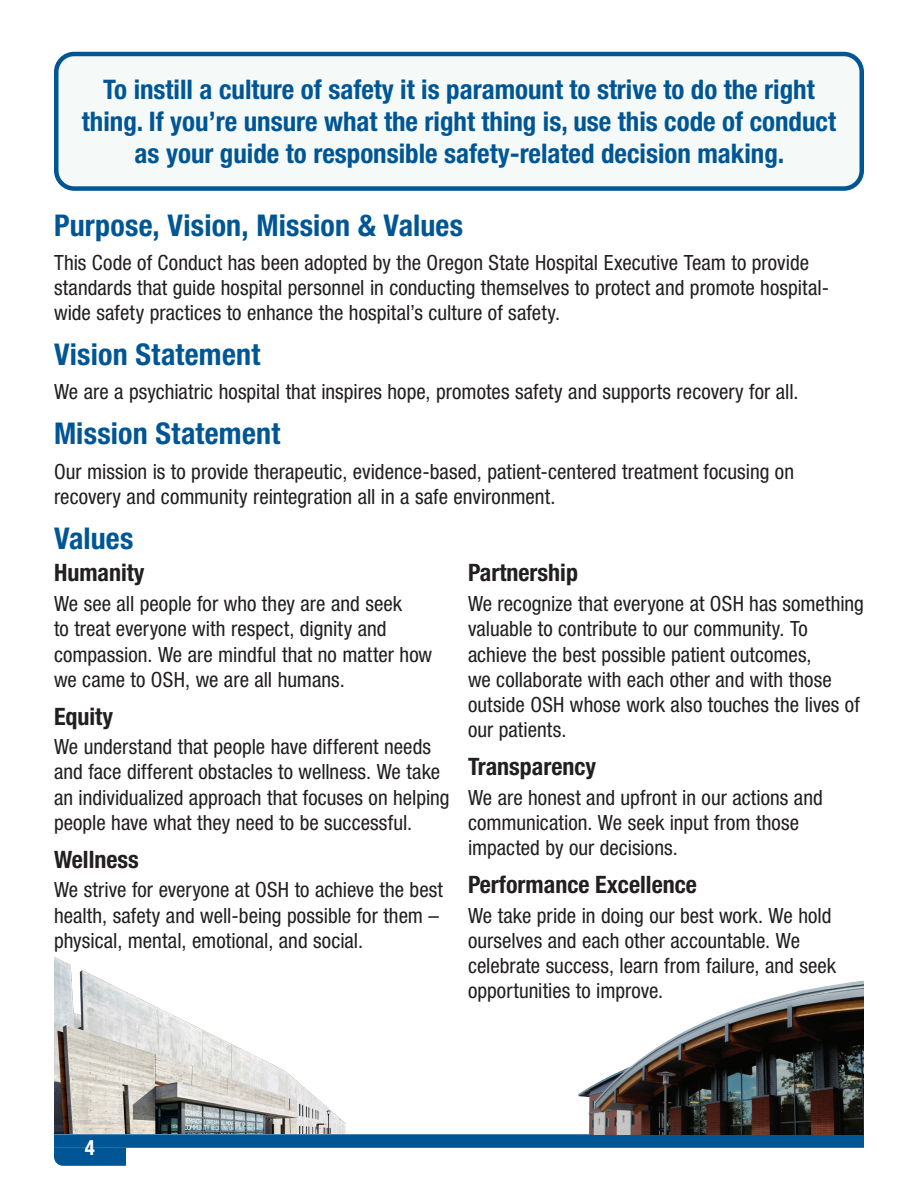
<style>
.page{position:relative;width:918px;height:1188px;background:#fff}
.page>*{position:absolute;margin:0;border:0;box-sizing:border-box;transform-origin:0 0}
.TOC-HEAD{font:700 condensed 30px "Helvetica Neue LT Pro";letter-spacing:.005em;color:#005695}
.t1{font:700 condensed 27px/32.4px "Helvetica Neue LT Pro";color:#005695;text-align:center}
.t2{font:700 condensed 24px "Helvetica Neue LT Pro";color:#231f20}
.body{font:condensed 21px/25.2px "Helvetica Neue LT Pro";letter-spacing:.005em;color:#231f20}
.t3{font:700 condensed 21px "Helvetica Neue LT Pro";color:#fff}
</style>
<div class="page">
<div style="left:54px;top:1134px;width:810px;height:14px;background:#005695;border:2px solid #005695"></div>
<svg style="left:54px;top:1147px;width:73px;height:19px"></svg>
<div style="left:56px;top:54px;width:806px;height:135px;background:#f5faf8;border-radius:18px"></div>
<div style="left:54px;top:52px;width:810px;height:139px;border:4px solid #005695;border-radius:18px"></div>
<img style="left:54px;top:957px;width:292px;height:177px">
<img style="left:578px;top:980px;width:286px;height:154px">
<p class="t1" style="left:82px;top:73px;width:756px">To instill a culture of safety it is paramount to strive to do the right thing. If you’re unsure what the right thing is, use this code of conduct as your guide to responsible safety-related decision making.</p>
<p class="TOC-HEAD" style="left:54px;top:207px;width:411px">Purpose, Vision, Mission &amp; Values</p>
<p class="body" style="left:54px;top:250px;width:777px">This Code of Conduct has been adopted by the Oregon State Hospital Executive Team to provide standards that guide hospital personnel in conducting themselves to protect and promote hospital&shy;wide safety practices to enhance the hospital’s culture of safety.</p>
<p class="TOC-HEAD" style="left:54px;top:337px;width:208px">Vision Statement</p>
<p class="body" style="left:54px;top:379px;width:746px">We are a psychiatric hospital that inspires hope, promotes safety and supports recovery for all.</p>
<p class="TOC-HEAD" style="left:54px;top:416px;width:228px">Mission Statement</p>
<p class="body" style="left:54px;top:458px;width:742px">Our mission is to provide therapeutic, evidence-based, patient-centered treatment focusing on recovery and community reintegration all in a safe environment.</p>
<p class="TOC-HEAD" style="left:54px;top:520px;width:81px">Values</p>
<h2 class="t2" style="left:54px;top:559px;width:92px">Humanity</h2>
<p class="body" style="left:54px;top:591px;width:380px">We see all people for who they are and seek<br>to treat everyone with respect, dignity and compassion. We are mindful that no matter how we came to OSH, we are all humans.</p>
<h2 class="t2" style="left:54px;top:702px;width:61px">Equity</h2>
<p class="body" style="left:54px;top:734px;width:397px">We understand that people have different needs and face different obstacles to wellness. We take an individualized approach that focuses on helping people have what they need to be successful.</p>
<h2 class="t2" style="left:54px;top:845px;width:86px">Wellness</h2>
<p class="body" style="left:54px;top:877px;width:391px">We strive for everyone at OSH to achieve the best health, safety and well-being possible for them – physical, mental, emotional, and social.</p>
<h2 class="t2" style="left:468px;top:559px;width:112px">Partnership</h2>
<p class="body" style="left:468px;top:591px;width:397px">We recognize that everyone at OSH has something valuable to contribute to our community. To achieve the best possible patient outcomes,<br>we collaborate with each other and with those outside OSH whose work also touches the lives of our patients.</p>
<h2 class="t2" style="left:468px;top:752px;width:130px">Transparency</h2>
<p class="body" style="left:468px;top:784px;width:356px">We are honest and upfront in our actions and communication. We seek input from those impacted by our decisions.</p>
<h2 class="t2" style="left:468px;top:870px;width:231px">Performance Excellence</h2>
<p class="body" style="left:468px;top:902px;width:370px">We take pride in doing our best work. We hold ourselves and each other accountable. We celebrate success, learn from failure, and seek opportunities to improve.</p>
<p class="t3" style="left:85px;top:1135px;width:12px">4</p>
</div>
